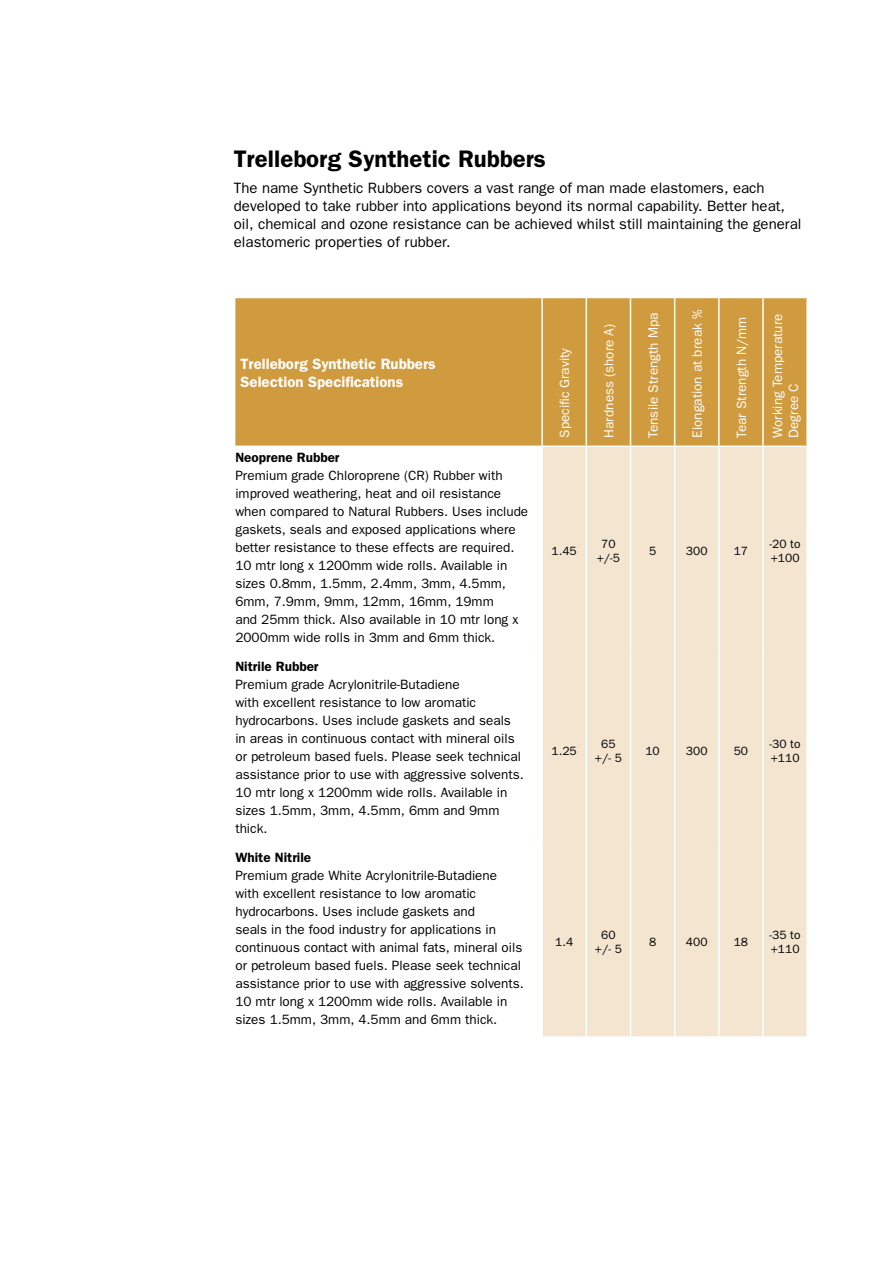
<style>
.page{position:relative;width:893px;height:1263px;background:#fff}
.page>*{position:absolute;margin:0;border:0;box-sizing:border-box;transform-origin:0 0}
.t1{font:600 24px "Franklin Gothic";color:#000}
.t2{font:15px/18px "Franklin Gothic";color:#000}
.t3{font:600 15px/18px "Franklin Gothic";color:#fff}
.t4{font:13.5px/18px "Franklin Gothic";color:#000}
.t5{font:13.5px/16.2px "Franklin Gothic";color:#fff}
.t6{font:600 13.5px "Franklin Gothic";color:#000}
.t7{font:12px/14.4px "Franklin Gothic";color:#000;text-align:center}
</style>
<div class="page">
<div style="left:235px;top:298px;width:571px;height:148px;background:#d09b3e"></div>
<div style="left:543px;top:447px;width:263px;height:589px;background:#f3e5d0"></div>
<hr style="left:541px;top:298px;width:2px;height:148px;background:#fff">
<hr style="left:586px;top:298px;width:1px;height:148px;background:#fff">
<hr style="left:630px;top:298px;width:1px;height:148px;background:#fff">
<hr style="left:674px;top:298px;width:1px;height:148px;background:#fff">
<hr style="left:718px;top:298px;width:2px;height:148px;background:#fff">
<hr style="left:762px;top:298px;width:2px;height:148px;background:#fff">
<hr style="left:586px;top:447px;width:1px;height:208px;background:#fff">
<hr style="left:630px;top:447px;width:1px;height:208px;background:#fff">
<hr style="left:674px;top:447px;width:1px;height:208px;background:#fff">
<hr style="left:718px;top:447px;width:2px;height:208px;background:#fff">
<hr style="left:586px;top:655px;width:1px;height:191px;background:#fff">
<hr style="left:630px;top:655px;width:1px;height:191px;background:#fff">
<hr style="left:674px;top:655px;width:1px;height:191px;background:#fff">
<hr style="left:718px;top:655px;width:2px;height:191px;background:#fff">
<hr style="left:586px;top:846px;width:1px;height:190px;background:#fff">
<hr style="left:630px;top:846px;width:1px;height:190px;background:#fff">
<hr style="left:674px;top:846px;width:1px;height:190px;background:#fff">
<hr style="left:718px;top:846px;width:2px;height:190px;background:#fff">
<hr style="left:762px;top:447px;width:2px;height:208px;background:#fff">
<hr style="left:762px;top:655px;width:2px;height:191px;background:#fff">
<hr style="left:762px;top:846px;width:2px;height:190px;background:#fff">
<h1 class="t1" style="left:234px;top:144px;width:314px">Trelleborg Synthetic Rubbers</h1>
<p class="t2" style="left:234px;top:179px;width:569px">The name Synthetic Rubbers covers a vast range of man made elastomers, each developed to take rubber into applications beyond its normal capability. Better heat, oil, chemical and ozone resistance can be achieved whilst still maintaining the general elastomeric properties of rubber.</p>
<p class="t3" style="left:241px;top:354px;width:197px">Trelleborg Synthetic Rubbers<br>Selection Specifications</p>
<p class="t5" style="left:557px;top:438px;width:91px;rotate:-90deg">Specific Gravity</p>
<p class="t5" style="left:601px;top:438px;width:115px;rotate:-90deg">Hardness (shore A)</p>
<p class="t5" style="left:645px;top:438px;width:126px;rotate:-90deg">Tensile Strength Mpa</p>
<p class="t5" style="left:689px;top:438px;width:129px;rotate:-90deg">Elongation at break %</p>
<p class="t5" style="left:733px;top:438px;width:122px;rotate:-90deg">Tear Strength N/mm</p>
<p class="t5" style="left:769px;top:438px;width:126px;rotate:-90deg">Working Temperature<br>Degree C</p>
<p class="t6" style="left:235px;top:450px;width:106px">Neoprene Rubber</p>
<p class="t4" style="left:235px;top:467px;width:294px">Premium grade Chloroprene (CR) Rubber with improved weathering, heat and oil resistance when compared to Natural Rubbers. Uses include gaskets, seals and exposed applications where better resistance to these effects are required.<br>10 mtr long x 1200mm wide rolls. Available in sizes 0.8mm, 1.5mm, 2.4mm, 3mm, 4.5mm, 6mm, 7.9mm, 9mm, 12mm, 16mm, 19mm<br>and 25mm thick. Also available in 10 mtr long x 2000mm wide rolls in 3mm and 6mm thick.</p>
<p class="t6" style="left:235px;top:659px;width:85px">Nitrile Rubber</p>
<p class="t4" style="left:235px;top:676px;width:290px">Premium grade Acrylonitrile-Butadiene<br>with excellent resistance to low aromatic hydrocarbons. Uses include gaskets and seals in areas in continuous contact with mineral oils or petroleum based fuels. Please seek technical assistance prior to use with aggressive solvents.<br>10 mtr long x 1200mm wide rolls. Available in sizes 1.5mm, 3mm, 4.5mm, 6mm and 9mm thick.</p>
<p class="t6" style="left:235px;top:850px;width:77px">White Nitrile</p>
<p class="t4" style="left:235px;top:867px;width:290px">Premium grade White Acrylonitrile-Butadiene with excellent resistance to low aromatic hydrocarbons. Uses include gaskets and<br>seals in the food industry for applications in continuous contact with animal fats, mineral oils or petroleum based fuels. Please seek technical assistance prior to use with aggressive solvents.<br>10 mtr long x 1200mm wide rolls. Available in sizes 1.5mm, 3mm, 4.5mm and 6mm thick.</p>
<p class="t7" style="left:552px;top:544px;width:27px">1.45</p>
<p class="t7" style="left:597px;top:537px;width:25px">70 +/-5</p>
<p class="t7" style="left:649px;top:544px;width:9px">5</p>
<p class="t7" style="left:686px;top:544px;width:23px">300</p>
<p class="t7" style="left:734px;top:544px;width:16px">17</p>
<p class="t7" style="left:770px;top:537px;width:32px;text-align:left">-20 to +100</p>
<p class="t7" style="left:552px;top:744px;width:27px">1.25</p>
<p class="t7" style="left:595px;top:737px;width:28px">65 +/- 5</p>
<p class="t7" style="left:645px;top:744px;width:16px">10</p>
<p class="t7" style="left:686px;top:744px;width:23px">300</p>
<p class="t7" style="left:734px;top:744px;width:16px">50</p>
<p class="t7" style="left:770px;top:737px;width:32px;text-align:left">-30 to +110</p>
<p class="t7" style="left:555px;top:935px;width:19px">1.4</p>
<p class="t7" style="left:595px;top:928px;width:28px">60 +/- 5</p>
<p class="t7" style="left:649px;top:935px;width:9px">8</p>
<p class="t7" style="left:686px;top:935px;width:23px">400</p>
<p class="t7" style="left:734px;top:935px;width:16px">18</p>
<p class="t7" style="left:770px;top:928px;width:32px;text-align:left">-35 to +110</p>
</div>
